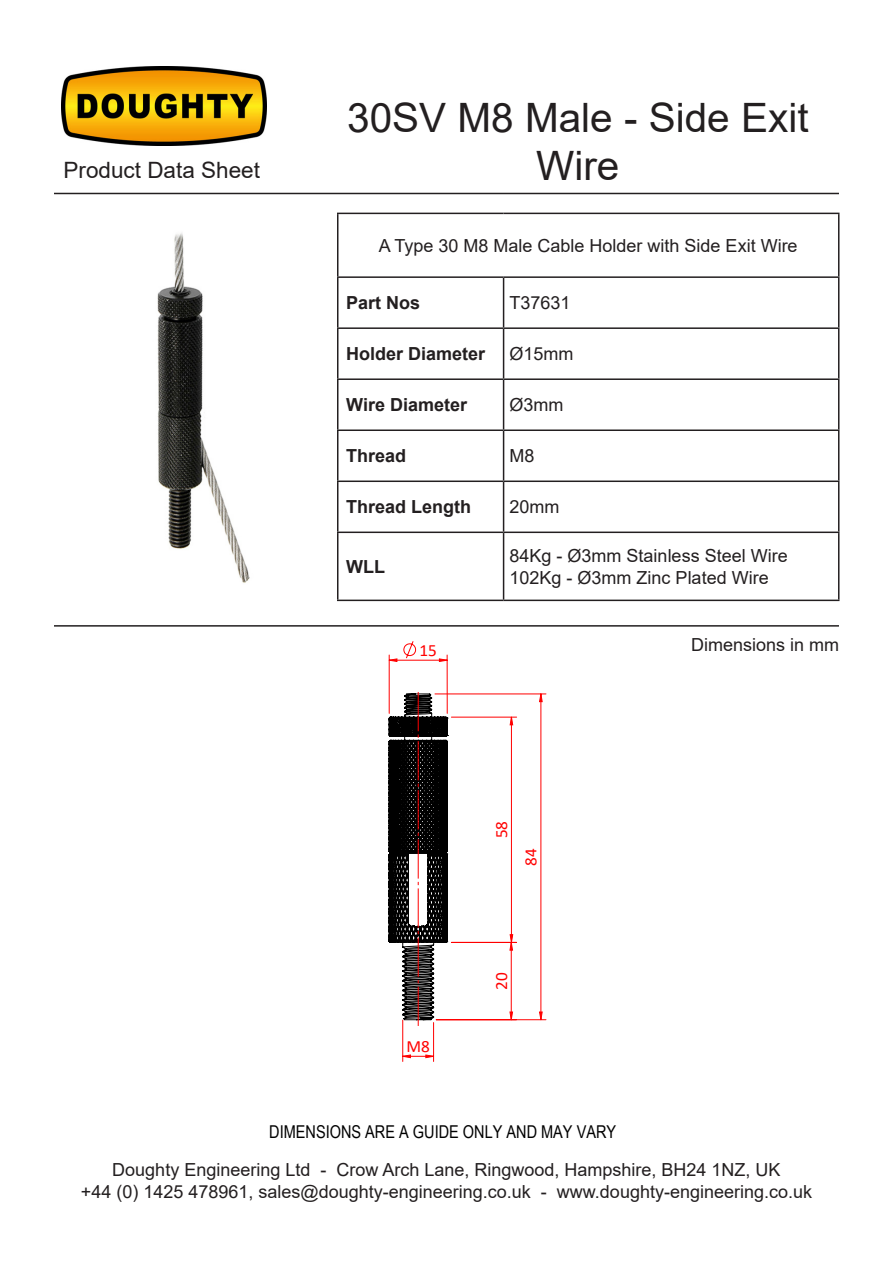
<style>
.page{position:relative;width:893px;height:1263px;background:#fff}
.page>*{position:absolute;margin:0;border:0;box-sizing:border-box;transform-origin:0 0}
.t1{font:40.5px/48.6px "Arial";color:#231f20;text-align:center}
.t2{font:22.5px "Arial";color:#231f20}
.t3{font:18px "Arial";color:#231f20}
.t4{font:700 18px "Arial";color:#231f20}
.t5{font:17.7px "Arial Narrow";color:#000}
.t6{font:17.25px "Calibri";color:#f00}
</style>
<div class="page">
<img style="left:62px;top:67px;width:205px;height:79px">
<hr style="left:54px;top:193px;width:785px;height:1px;background:#231f20">
<hr style="left:54px;top:625px;width:785px;height:2px;background:#231f20">
<img style="left:157px;top:233px;width:93px;height:350px">
<svg style="left:388px;top:691px;width:60px;height:335px"></svg>
<hr style="left:249px;top:1201px;width:395px;height:1px;background:#c0c0c0">
<hr style="left:249px;top:640px;width:1px;height:510px;background:#c0c0c0">
<hr style="left:249px;top:640px;width:395px;height:1px;background:#c0c0c0">
<hr style="left:751px;top:640px;width:1px;height:510px;background:#c0c0c0">
<hr style="left:402px;top:1020px;width:1px;height:41px;background:#f00">
<hr style="left:433px;top:1022px;width:1px;height:39px;background:#f00">
<hr style="left:389px;top:655px;width:1px;height:58px;background:#f00">
<hr style="left:447px;top:655px;width:1px;height:58px;background:#f00">
<hr style="left:435px;top:694px;width:111px;height:1px;background:#f00">
<hr style="left:436px;top:1019px;width:110px;height:1px;background:#f00">
<hr style="left:451px;top:717px;width:66px;height:1px;background:#f00">
<hr style="left:451px;top:942px;width:65px;height:1px;background:#f00">
<svg style="left:402px;top:1054px;width:32px;height:4px"></svg>
<svg style="left:388px;top:640px;width:60px;height:22px"></svg>
<svg style="left:509px;top:693px;width:34px;height:327px"></svg>
<hr style="left:337px;top:213px;width:167px;height:1px;background:#231f20">
<hr style="left:337px;top:214px;width:1px;height:62px;background:#231f20">
<hr style="left:504px;top:213px;width:335px;height:1px;background:#231f20">
<hr style="left:838px;top:214px;width:1px;height:62px;background:#231f20">
<hr style="left:337px;top:276px;width:167px;height:2px;background:#231f20">
<hr style="left:337px;top:278px;width:1px;height:49px;background:#231f20">
<hr style="left:504px;top:276px;width:335px;height:2px;background:#231f20">
<hr style="left:503px;top:278px;width:1px;height:49px;background:#231f20">
<hr style="left:838px;top:278px;width:1px;height:49px;background:#231f20">
<hr style="left:337px;top:327px;width:167px;height:2px;background:#231f20">
<hr style="left:337px;top:329px;width:1px;height:49px;background:#231f20">
<hr style="left:504px;top:327px;width:335px;height:2px;background:#231f20">
<hr style="left:503px;top:329px;width:1px;height:49px;background:#231f20">
<hr style="left:838px;top:329px;width:1px;height:49px;background:#231f20">
<hr style="left:337px;top:378px;width:167px;height:2px;background:#231f20">
<hr style="left:337px;top:380px;width:1px;height:49px;background:#231f20">
<hr style="left:504px;top:378px;width:335px;height:2px;background:#231f20">
<hr style="left:503px;top:380px;width:1px;height:49px;background:#231f20">
<hr style="left:838px;top:380px;width:1px;height:49px;background:#231f20">
<hr style="left:337px;top:431px;width:1px;height:49px;background:#231f20">
<hr style="left:503px;top:431px;width:1px;height:49px;background:#231f20">
<hr style="left:838px;top:431px;width:1px;height:49px;background:#231f20">
<hr style="left:337px;top:482px;width:1px;height:49px;background:#231f20">
<hr style="left:503px;top:482px;width:1px;height:49px;background:#231f20">
<hr style="left:838px;top:482px;width:1px;height:49px;background:#231f20">
<hr style="left:503px;top:533px;width:1px;height:67px;background:#231f20">
<hr style="left:337px;top:429px;width:167px;height:2px;background:#231f20">
<hr style="left:504px;top:429px;width:335px;height:2px;background:#231f20">
<hr style="left:337px;top:480px;width:167px;height:2px;background:#231f20">
<hr style="left:504px;top:480px;width:335px;height:2px;background:#231f20">
<hr style="left:337px;top:531px;width:167px;height:2px;background:#231f20">
<hr style="left:337px;top:533px;width:1px;height:67px;background:#231f20">
<hr style="left:504px;top:531px;width:335px;height:2px;background:#231f20">
<hr style="left:838px;top:533px;width:1px;height:67px;background:#231f20">
<hr style="left:337px;top:600px;width:167px;height:1px;background:#231f20">
<hr style="left:504px;top:600px;width:335px;height:1px;background:#231f20">
<p class="t2" style="left:64px;top:154px;width:198px">Product Data Sheet</p>
<p class="t1" style="left:347px;top:93px;width:463px">30SV M8 Male - Side Exit<br>Wire</p>
<p class="t3" style="left:379px;top:233px;width:420px">A Type 30 M8 Male Cable Holder with Side Exit Wire</p>
<p class="t4" style="left:346px;top:290px;width:76px">Part Nos</p>
<p class="t3" style="left:510px;top:290px;width:63px">T37631</p>
<p class="t4" style="left:346px;top:341px;width:141px">Holder Diameter</p>
<p class="t3" style="left:510px;top:341px;width:66px">Ø15mm</p>
<p class="t4" style="left:346px;top:392px;width:122px">Wire Diameter</p>
<p class="t3" style="left:510px;top:393px;width:55px">Ø3mm</p>
<p class="t4" style="left:346px;top:443px;width:62px">Thread</p>
<p class="t3" style="left:510px;top:444px;width:27px">M8</p>
<p class="t4" style="left:346px;top:494px;width:127px">Thread Length</p>
<p class="t3" style="left:510px;top:495px;width:52px">20mm</p>
<p class="t4" style="left:346px;top:554px;width:40px">WLL</p>
<p class="t6" style="left:419px;top:638px;width:19px">15</p>
<p class="t3" style="left:510px;top:543px;width:280px">84Kg - Ø3mm Stainless Steel Wire</p>
<p class="t3" style="left:510px;top:565px;width:261px">102Kg - Ø3mm Zinc Plated Wire</p>
<p class="t3" style="left:691px;top:632px;width:150px">Dimensions in mm</p>
<p class="t6" style="left:406px;top:1034px;width:25px">M8</p>
<p class="t6" style="left:489px;top:838px;width:19px;rotate:-90deg">58</p>
<p class="t6" style="left:519px;top:865px;width:19px;rotate:-90deg">84</p>
<p class="t6" style="left:489px;top:990px;width:19px;rotate:-90deg">20</p>
<p class="t5" style="left:269px;top:1118px;width:348px">DIMENSIONS ARE A GUIDE ONLY AND MAY VARY</p>
<p class="t3" style="left:112px;top:1157px;width:670px">Doughty Engineering Ltd - Crow Arch Lane, Ringwood, Hampshire, BH24 1NZ, UK</p>
<p class="t3" style="left:81px;top:1179px;width:733px">+44 (0) 1425 478961, sales@doughty-engineering.co.uk - www.doughty-engineering.co.uk</p>
</div>
